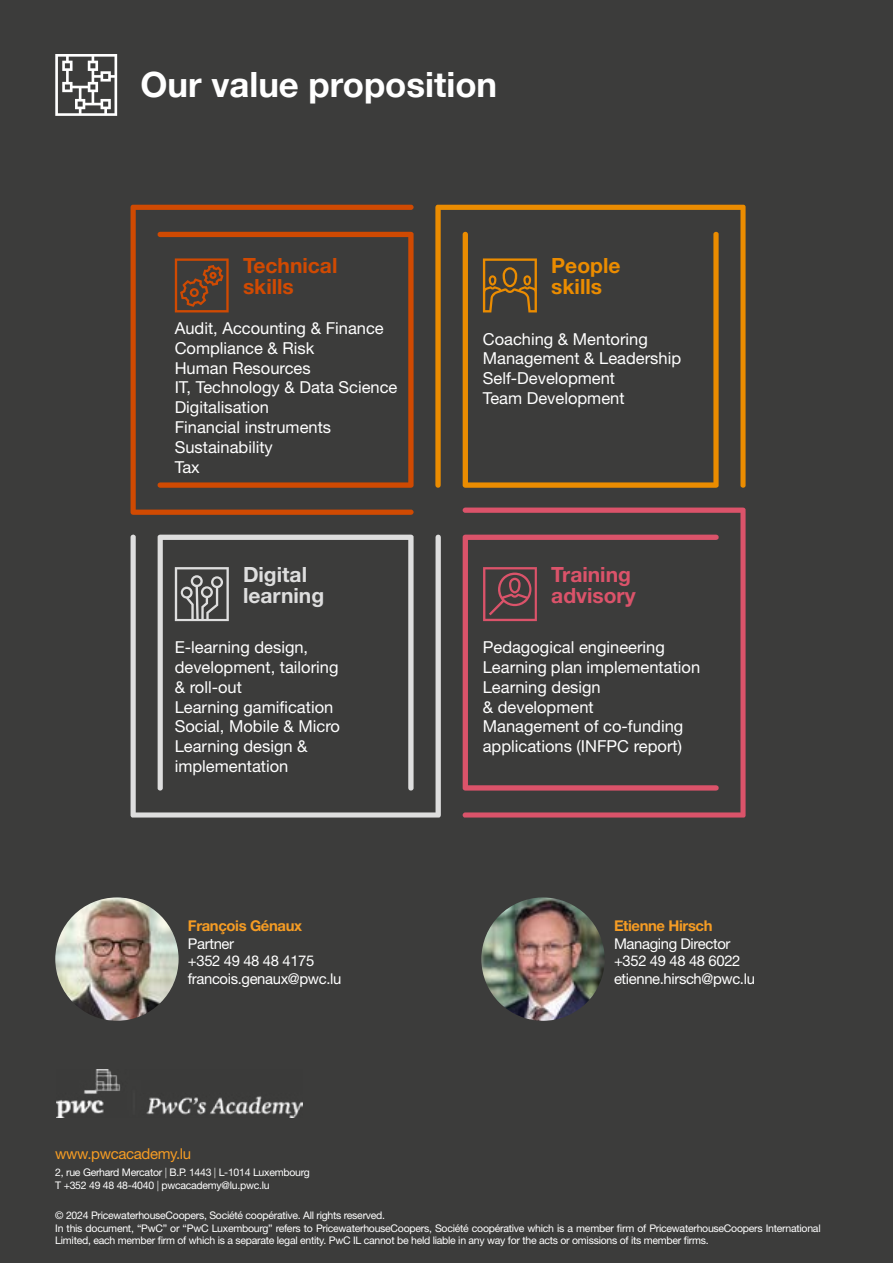
<style>
.page{position:relative;width:893px;height:1263px;background:#3c3c3b}
.page>*{position:absolute;margin:0;border:0;box-sizing:border-box;transform-origin:0 0}
.t1{font:700 34.8px "Helvetica Neue LT Pro";color:#fff}
.t2{font:700 21px/21px "Helvetica Neue LT Std";color:#db536a}
.t3{font:700 21px/21px "Helvetica Neue LT Std";color:#d04a02}
.t4{font:700 21px/21px "Helvetica Neue LT Std";color:#dedede}
.t5{font:700 21px/21px "Helvetica Neue LT Std";color:#eb8c00}
.t6{font:16.5px/19.8px "Helvetica Neue LT Std";color:#fff}
.t7{font:15px "Helvetica Neue LT Std";letter-spacing:-.025em;color:#f59c24}
.t8{font:14.85px/17.9px "Helvetica Neue LT Std";letter-spacing:-.025em;color:#fff}
.t9{font:700 14.85px "Helvetica Neue LT Std";letter-spacing:-.025em;color:#f59c24}
.t10{font:10.5px/12.6px "Helvetica Neue LT Std";letter-spacing:-.025em;color:#fff}
.s1{font-weight:300}
</style>
<div class="page">
<img style="left:55px;top:897px;width:124px;height:124px;border-radius:62px">
<img style="left:481px;top:897px;width:124px;height:124px;border-radius:62px">
<img style="left:57px;top:1069px;width:246px;height:48px">
<svg style="left:131px;top:205px;width:283px;height:310px"></svg>
<svg style="left:158px;top:232px;width:256px;height:256px"></svg>
<svg style="left:435px;top:205px;width:311px;height:283px"></svg>
<svg style="left:463px;top:232px;width:256px;height:256px"></svg>
<svg style="left:463px;top:507px;width:283px;height:310px"></svg>
<svg style="left:463px;top:535px;width:256px;height:255px"></svg>
<svg style="left:131px;top:535px;width:310px;height:282px"></svg>
<svg style="left:158px;top:535px;width:256px;height:255px"></svg>
<svg style="left:175px;top:258px;width:54px;height:54px"></svg>
<svg style="left:483px;top:258px;width:54px;height:54px"></svg>
<svg style="left:483px;top:567px;width:54px;height:54px"></svg>
<svg style="left:175px;top:567px;width:54px;height:54px"></svg>
<svg style="left:55px;top:54px;width:62px;height:62px"></svg>
<h1 class="t1" style="left:140px;top:64px;width:358px">Our value proposition</h1>
<p class="t3" style="left:243px;top:255px;width:96px">Technical skills</p>
<p class="t6" style="left:175px;top:318px;width:224px">Audit, Accounting &amp; Finance<br>Compliance &amp; Risk<br>Human Resources<br>IT, Technology &amp; Data Science<br>Digitalisation<br>Financial instruments<br>Sustainability<br>Tax</p>
<p class="t4" style="left:243px;top:563px;width:83px">Digital learning</p>
<p class="t6" style="left:175px;top:637px;width:167px">E-learning design, development, tailoring &amp; roll-out<br>Learning gamification<br>Social, Mobile &amp; Micro<br>Learning design &amp; implementation</p>
<p class="t9" style="left:188px;top:916px;width:116px">François Génaux</p>
<p class="t8" style="left:188px;top:934px;width:155px">Partner<br>+352 49 48 48 4175 francois.genaux@pwc.lu</p>
<p class="t7" style="left:55px;top:1145px;width:137px">www.pwcacademy.lu</p>
<p class="t10" style="left:55px;top:1166px;width:256px">2, rue Gerhard Mercator <span class="s1">|</span> B.P. 1443 <span class="s1">|</span> L-1014 Luxembourg<br>T +352 49 48 48-4040 <span class="s1">|</span> pwcacademy@lu.pwc.lu</p>
<p class="t5" style="left:551px;top:255px;width:71px">People skills</p>
<p class="t6" style="left:483px;top:329px;width:200px">Coaching &amp; Mentoring<br>Management &amp; Leadership<br>Self-Development<br>Team Development</p>
<p class="t2" style="left:551px;top:563px;width:86px">Training advisory</p>
<p class="t6" style="left:483px;top:637px;width:219px">Pedagogical engineering<br>Learning plan implementation<br>Learning design<br>&amp; development<br>Management of co-funding applications (INFPC report)</p>
<p class="t9" style="left:614px;top:916px;width:100px">Etienne Hirsch</p>
<p class="t8" style="left:614px;top:934px;width:142px">Managing Director +352 49 48 48 6022 etienne.hirsch@pwc.lu</p>
<p class="t10" style="left:55px;top:1209px;width:767px">© 2024 PricewaterhouseCoopers, Société coopérative. All rights reserved.<br>In this document, “PwC” or “PwC Luxembourg” refers to PricewaterhouseCoopers, Société coopérative which is a member firm of PricewaterhouseCoopers International<br>Limited, each member firm of which is a separate legal entity. PwC IL cannot be held liable in any way for the acts or omissions of its member firms.</p>
</div>
